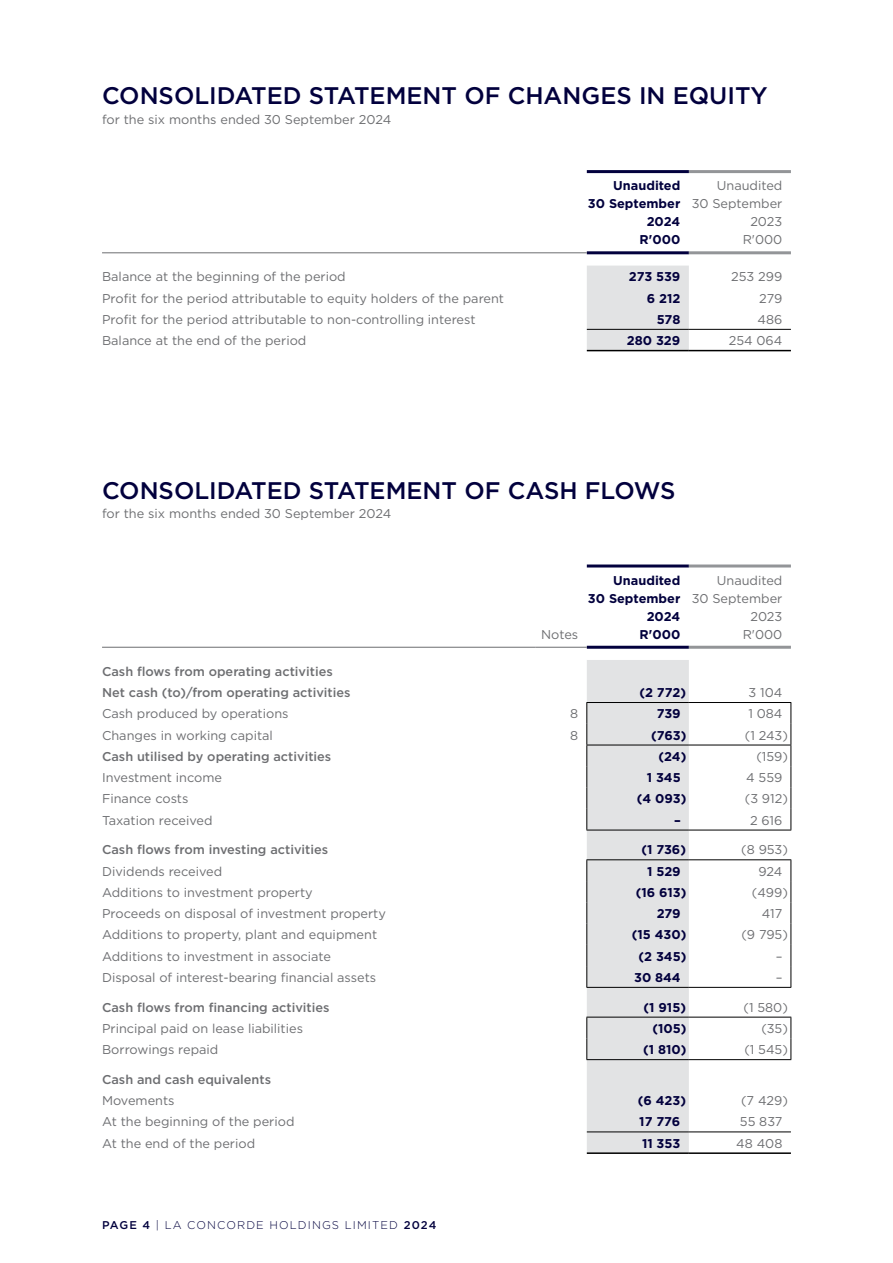
<style>
.page{position:relative;width:893px;height:1263px;background:#fff}
.page>*{position:absolute;margin:0;border:0;box-sizing:border-box;transform-origin:0 0}
.t1{font:500 24px "Gotham";color:#02003d}
.t2{font:12.75px/18px "Gotham";color:#6d6e71;text-align:right}
.t3{font:500 12.75px/21.3px "Gotham";color:#6d6e71}
.t4{font:700 12.75px/18px "Gotham";color:#02003d;text-align:right}
.t5{font:300 11.25px "Gotham";letter-spacing:.1em;color:#02003d}
.s1{font-weight:500}
</style>
<div class="page">
<div style="left:587px;top:266px;width:102px;height:84px;background:#e2e3e4"></div>
<hr style="left:587px;top:251px;width:102px;height:3px;background:#02003d">
<hr style="left:102px;top:253px;width:485px;height:1px;background:#6d6e71">
<hr style="left:587px;top:350px;width:102px;height:1px;background:#000">
<hr style="left:689px;top:350px;width:102px;height:1px;background:#000">
<hr style="left:587px;top:329px;width:102px;height:1px;background:#000">
<hr style="left:689px;top:329px;width:102px;height:1px;background:#000">
<hr style="left:689px;top:170px;width:102px;height:3px;background:#939598">
<hr style="left:689px;top:251px;width:102px;height:3px;background:#939598">
<hr style="left:587px;top:170px;width:102px;height:3px;background:#02003d">
<div style="left:587px;top:660px;width:102px;height:492px;background:#e2e3e4"></div>
<hr style="left:587px;top:646px;width:102px;height:3px;background:#02003d">
<hr style="left:102px;top:647px;width:434px;height:1px;background:#6d6e71">
<hr style="left:536px;top:647px;width:51px;height:1px;background:#6d6e71">
<hr style="left:586px;top:745px;width:103px;height:1px;background:#000">
<hr style="left:689px;top:745px;width:102px;height:1px;background:#000">
<hr style="left:587px;top:1152px;width:102px;height:2px;background:#000">
<hr style="left:689px;top:1152px;width:102px;height:2px;background:#000">
<hr style="left:587px;top:1131px;width:102px;height:1px;background:#000">
<hr style="left:689px;top:1131px;width:102px;height:1px;background:#000">
<hr style="left:587px;top:564px;width:102px;height:3px;background:#02003d">
<hr style="left:689px;top:564px;width:102px;height:3px;background:#939598">
<hr style="left:689px;top:646px;width:102px;height:3px;background:#939598">
<hr style="left:586px;top:702px;width:103px;height:1px;background:#000">
<hr style="left:689px;top:702px;width:102px;height:1px;background:#000">
<svg style="left:586px;top:703px;width:1px;height:127px"></svg>
<svg style="left:790px;top:703px;width:1px;height:127px"></svg>
<hr style="left:586px;top:830px;width:103px;height:1px;background:#000">
<hr style="left:689px;top:830px;width:102px;height:1px;background:#000">
<hr style="left:586px;top:859px;width:103px;height:1px;background:#000">
<hr style="left:689px;top:859px;width:102px;height:1px;background:#000">
<svg style="left:586px;top:860px;width:1px;height:127px"></svg>
<svg style="left:790px;top:860px;width:1px;height:127px"></svg>
<hr style="left:586px;top:987px;width:103px;height:1px;background:#000">
<hr style="left:689px;top:987px;width:102px;height:1px;background:#000">
<hr style="left:586px;top:1017px;width:103px;height:1px;background:#000">
<hr style="left:689px;top:1017px;width:102px;height:1px;background:#000">
<svg style="left:586px;top:1017px;width:1px;height:42px"></svg>
<svg style="left:790px;top:1017px;width:1px;height:42px"></svg>
<hr style="left:586px;top:1059px;width:103px;height:1px;background:#000">
<hr style="left:689px;top:1059px;width:102px;height:1px;background:#000">
<h1 class="t1" style="left:102px;top:80px;width:667px">CONSOLIDATED STATEMENT OF CHANGES IN EQUITY</h1>
<p class="t2" style="left:102px;top:110px;width:291px">for the six months ended 30 September 2024</p>
<p class="t4" style="left:588px;top:177px;width:94px">Unaudited<br>30 September<br>2024<br>R'000</p>
<p class="t2" style="left:692px;top:177px;width:92px">Unaudited<br>30 September<br>2023<br>R'000</p>
<p class="t2" style="left:102px;top:268px;width:245px">Balance at the beginning of the period</p>
<p class="t4" style="left:629px;top:268px;width:53px">273 539</p>
<p class="t2" style="left:731px;top:268px;width:53px">253 299</p>
<p class="t2" style="left:102px;top:289px;width:404px">Profit for the period attributable to equity holders of the parent</p>
<p class="t4" style="left:647px;top:289px;width:35px">6 212</p>
<p class="t2" style="left:759px;top:289px;width:25px">279</p>
<p class="t2" style="left:102px;top:310px;width:375px">Profit for the period attributable to non-controlling interest</p>
<p class="t4" style="left:657px;top:310px;width:25px">578</p>
<p class="t2" style="left:758px;top:310px;width:26px">486</p>
<p class="t2" style="left:102px;top:331px;width:206px">Balance at the end of the period</p>
<p class="t4" style="left:627px;top:331px;width:55px">280 329</p>
<p class="t2" style="left:729px;top:331px;width:55px">254 064</p>
<h1 class="t1" style="left:102px;top:474px;width:575px">CONSOLIDATED STATEMENT OF CASH FLOWS</h1>
<p class="t2" style="left:102px;top:504px;width:291px">for the six months ended 30 September 2024</p>
<p class="t3" style="left:102px;top:660px;width:250px">Cash flows from operating activities<br>Net cash (to)/from operating activities</p>
<p class="t2" style="left:541px;top:625px;width:39px">Notes</p>
<p class="t4" style="left:588px;top:571px;width:94px">Unaudited<br>30 September<br>2024<br>R'000</p>
<p class="t2" style="left:692px;top:571px;width:92px">Unaudited<br>30 September<br>2023<br>R'000</p>
<p class="t4" style="left:639px;top:683px;width:48px">(2 772)</p>
<p class="t2" style="left:748px;top:683px;width:35px">3 104</p>
<p class="t2" style="left:102px;top:704px;width:188px">Cash produced by operations</p>
<p class="t2" style="left:570px;top:704px;width:10px">8</p>
<p class="t4" style="left:657px;top:705px;width:25px">739</p>
<p class="t2" style="left:748px;top:704px;width:36px">1 084</p>
<p class="t2" style="left:102px;top:726px;width:172px">Changes in working capital</p>
<p class="t2" style="left:570px;top:726px;width:10px">8</p>
<p class="t4" style="left:651px;top:726px;width:37px">(763)</p>
<p class="t2" style="left:745px;top:726px;width:45px">(1 243)</p>
<p class="t3" style="left:102px;top:745px;width:231px">Cash utilised by operating activities</p>
<p class="t4" style="left:658px;top:747px;width:29px">(24)</p>
<p class="t2" style="left:756px;top:747px;width:33px">(159)</p>
<p class="t2" style="left:102px;top:768px;width:122px">Investment income</p>
<p class="t4" style="left:647px;top:768px;width:35px">1 345</p>
<p class="t2" style="left:746px;top:768px;width:38px">4 559</p>
<p class="t2" style="left:102px;top:789px;width:88px">Finance costs</p>
<p class="t4" style="left:637px;top:790px;width:51px">(4 093)</p>
<p class="t2" style="left:745px;top:789px;width:45px">(3 912)</p>
<p class="t2" style="left:102px;top:811px;width:112px">Taxation received</p>
<p class="t4" style="left:674px;top:811px;width:8px">–</p>
<p class="t2" style="left:750px;top:811px;width:34px">2 616</p>
<p class="t3" style="left:102px;top:839px;width:228px">Cash flows from investing activities</p>
<p class="t4" style="left:641px;top:841px;width:46px">(1 736)</p>
<p class="t2" style="left:741px;top:840px;width:48px">(8 953)</p>
<p class="t2" style="left:102px;top:862px;width:122px">Dividends received</p>
<p class="t4" style="left:647px;top:862px;width:35px">1 529</p>
<p class="t2" style="left:758px;top:862px;width:25px">924</p>
<p class="t2" style="left:102px;top:883px;width:212px">Additions to investment property</p>
<p class="t4" style="left:636px;top:883px;width:52px">(16 613)</p>
<p class="t2" style="left:752px;top:883px;width:37px">(499)</p>
<p class="t2" style="left:102px;top:904px;width:285px">Proceeds on disposal of investment property</p>
<p class="t4" style="left:657px;top:904px;width:26px">279</p>
<p class="t2" style="left:762px;top:904px;width:22px">417</p>
<p class="t2" style="left:102px;top:925px;width:277px">Additions to property, plant and equipment</p>
<p class="t4" style="left:632px;top:926px;width:56px">(15 430)</p>
<p class="t2" style="left:741px;top:925px;width:48px">(9 795)</p>
<p class="t2" style="left:102px;top:947px;width:230px">Additions to investment in associate</p>
<p class="t4" style="left:639px;top:947px;width:49px">(2 345)</p>
<p class="t2" style="left:776px;top:947px;width:8px">–</p>
<p class="t2" style="left:102px;top:968px;width:276px">Disposal of interest-bearing financial assets</p>
<p class="t4" style="left:634px;top:968px;width:48px">30 844</p>
<p class="t2" style="left:776px;top:968px;width:8px">–</p>
<p class="t3" style="left:102px;top:996px;width:229px">Cash flows from financing activities</p>
<p class="t4" style="left:644px;top:998px;width:44px">(1 915)</p>
<p class="t2" style="left:743px;top:998px;width:46px">(1 580)</p>
<p class="t2" style="left:102px;top:1019px;width:202px">Principal paid on lease liabilities</p>
<p class="t4" style="left:652px;top:1019px;width:36px">(105)</p>
<p class="t2" style="left:761px;top:1019px;width:28px">(35)</p>
<p class="t2" style="left:102px;top:1040px;width:118px">Borrowings repaid</p>
<p class="t4" style="left:643px;top:1040px;width:45px">(1 810)</p>
<p class="t2" style="left:744px;top:1040px;width:45px">(1 545)</p>
<p class="t3" style="left:102px;top:1068px;width:171px">Cash and cash equivalents</p>
<p class="t2" style="left:102px;top:1091px;width:74px">Movements</p>
<p class="t4" style="left:638px;top:1091px;width:50px">(6 423)</p>
<p class="t2" style="left:741px;top:1091px;width:48px">(7 429)</p>
<p class="t2" style="left:102px;top:1112px;width:194px">At the beginning of the period</p>
<p class="t4" style="left:639px;top:1113px;width:43px">17 776</p>
<p class="t2" style="left:740px;top:1112px;width:44px">55 837</p>
<p class="t2" style="left:102px;top:1134px;width:155px">At the end of the period</p>
<p class="t4" style="left:642px;top:1134px;width:40px">11 353</p>
<p class="t2" style="left:736px;top:1134px;width:48px">48 408</p>
<p class="t5" style="left:102px;top:1218px;width:336px"><span class="s1">PAGE 4</span> | LA CONCORDE HOLDINGS LIMITED <span class="s1">2024</span></p>
</div>
